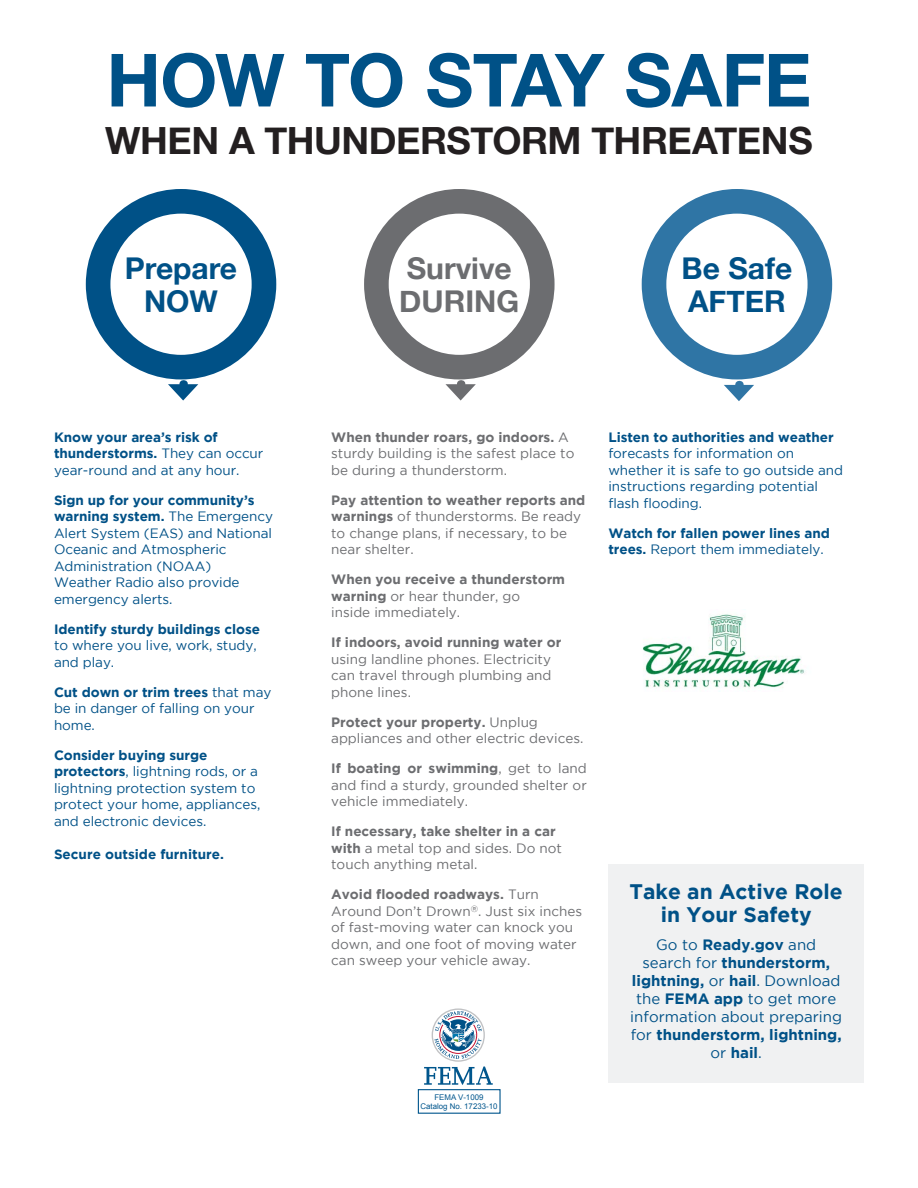
<style>
.page{position:relative;width:918px;height:1188px;background:#fff}
.page>*{position:absolute;margin:0;border:0;box-sizing:border-box;transform-origin:0 0}
.t1{font:700 73.5px "Helvetica Neue";letter-spacing:-.02em;color:#005187}
.t2{font:700 37.5px "Helvetica Neue";letter-spacing:-.01em;color:#231f20}
.t3{font:700 30px/33px "Helvetica Neue";color:#005187;text-align:center}
.t4{font:700 30px/33px "Helvetica Neue";color:#6c6d70}
.t5{font:700 21px/22.5px "Gotham";color:#005187;text-align:center}
.t6{font:15px/18px "Gotham";color:#005187;text-align:center}
.t7{font:13.5px/16.5px "Gotham";color:#6c6d70}
.t8{font:13.5px/16.5px "Gotham";letter-spacing:-.005em;color:#005187}
.t9{font:700 13.5px/16.5px "Gotham";letter-spacing:-.005em;color:#005187}
.t10{font:700 13.5px/16.5px "Gotham";color:#6c6d70}
.t11{font:7.8px "Arial";color:#00568d}
.s1{font-weight:700}
.s2{font-weight:400}
</style>
<div class="page">
<div style="left:608px;top:864px;width:256px;height:219px;background:#f0f1f2"></div>
<div style="left:86px;top:189px;width:190px;height:190px;background:#005187;border-radius:50%"></div>
<div style="left:110px;top:214px;width:142px;height:141px;background:#fff;border-radius:50%"></div>
<svg style="left:168px;top:380px;width:30px;height:21px"></svg>
<div style="left:364px;top:189px;width:191px;height:190px;background:#6c6d70;border-radius:50%"></div>
<div style="left:389px;top:214px;width:141px;height:141px;background:#fff;border-radius:50%"></div>
<svg style="left:445px;top:380px;width:31px;height:21px"></svg>
<svg style="left:724px;top:381px;width:30px;height:20px"></svg>
<div style="left:642px;top:189px;width:190px;height:190px;background:#2f75a5;border-radius:50%"></div>
<div style="left:666px;top:214px;width:142px;height:141px;background:#fff;border-radius:50%"></div>
<div style="left:417px;top:1089px;width:83px;height:24px;border:1px solid #fff"></div>
<svg style="left:432px;top:1009px;width:52px;height:52px"></svg>
<div style="left:432px;top:1008px;width:53px;height:54px;border:1px solid #c1c2c4;border-radius:50%"></div>
<svg style="left:435px;top:1011px;width:47px;height:48px"></svg>
<div style="left:418px;top:1090px;width:82px;height:23px;background:#fff"></div>
<div style="left:418px;top:1089px;width:83px;height:25px;border:1px solid #00568d"></div>
<svg style="left:424px;top:1066px;width:69px;height:19px"></svg>
<img style="left:643px;top:614px;width:162px;height:78px">
<h2 class="t1" style="left:106px;top:23px;width:707px">HOW TO STAY SAFE</h2>
<h2 class="t2" style="left:105px;top:112px;width:709px">WHEN A THUNDERSTORM THREATENS</h2>
<h3 class="t3" style="left:125px;top:252px;width:114px">Prepare<br>NOW</h3>
<p class="t8" style="left:54px;top:429px;width:211px"><span class="s1">Know your area’s risk of thunderstorms.</span> They can occur year-round and at any hour.</p>
<p class="t8" style="left:54px;top:492px;width:221px"><span class="s1">Sign up for your community’s warning system.</span> The Emergency<br>Alert System (EAS) and National<br>Oceanic and Atmospheric<br>Administration (NOAA)<br>Weather Radio also provide emergency alerts.</p>
<p class="t8" style="left:54px;top:621px;width:208px"><span class="s1">Identify sturdy buildings close </span>to where you live, work, study, and play.</p>
<p class="t8" style="left:54px;top:684px;width:219px"><span class="s1">Cut down or trim trees</span> that may be in danger of falling on your home.</p>
<p class="t8" style="left:54px;top:747px;width:208px"><span class="s1">Consider buying surge protectors</span>, lightning rods, or a lightning protection system to protect your home, appliances, and electronic devices.</p>
<p class="t9" style="left:54px;top:845px;width:171px">Secure outside furniture.</p>
<h3 class="t4" style="left:399px;top:252px;width:121px">Survive<br>DURING</h3>
<h3 class="t3" style="left:682px;top:252px;width:112px;text-align:left">Be Safe<br>AFTER</h3>
<p class="t7" style="left:331px;top:429px;width:245px"><span class="s1">When thunder roars, go indoors.</span> A sturdy building is the safest place to be during a thunderstorm.</p>
<p class="t7" style="left:331px;top:492px;width:256px"><span class="s1">Pay attention to weather reports and warnings</span> of thunderstorms. Be ready to change plans, if necessary, to be near shelter.</p>
<p class="t10" style="left:331px;top:571px;width:235px">When you receive a thunderstorm warning <span class="s2">or hear thunder, go<br>inside immediately.</span></p>
<p class="t7" style="left:331px;top:634px;width:232px"><span class="s1">If indoors, avoid running water or </span>using landline phones. Electricity can travel through plumbing and phone lines.</p>
<p class="t7" style="left:331px;top:714px;width:254px"><span class="s1">Protect your property.</span> Unplug appliances and other electric devices.</p>
<p class="t7" style="left:331px;top:760px;width:257px;text-align:justify"><span class="s1">If boating or swimming</span>, get to land and find a sturdy, grounded shelter or vehicle immediately.</p>
<p class="t7" style="left:331px;top:823px;width:232px"><span class="s1">If necessary, take shelter in a car with</span> a metal top and sides. Do not touch anything metal.</p>
<p class="t7" style="left:331px;top:886px;width:253px"><span class="s1">Avoid flooded roadways.</span> Turn<br>Around Don’t Drown<sup>®</sup>. Just six inches of fast-moving water can knock you down, and one foot of moving water can sweep your vehicle away.</p>
<p class="t11" style="left:434px;top:1092px;width:51px">FEMA V-1009</p>
<p class="t11" style="left:420px;top:1101px;width:79px">Catalog No. 17233-10</p>
<p class="t8" style="left:608px;top:428px;width:236px"><span class="s1">Listen to authorities and weather </span>forecasts for information on whether it is safe to go outside and instructions regarding potential flash flooding.</p>
<p class="t9" style="left:608px;top:524px;width:223px">Watch for fallen power lines and trees. <span class="s2">Report them immediately.</span></p>
<p class="t5" style="left:630px;top:880px;width:215px">Take an Active Role in Your Safety</p>
<p class="t6" style="left:630px;top:935px;width:213px">Go to <span class="s1">Ready.gov</span> and search for <span class="s1">thunderstorm, lightning,</span> or <span class="s1">hail</span>. Download the <span class="s1">FEMA app</span> to get more information about preparing for <span class="s1">thunderstorm, lightning, </span>or <span class="s1">hail</span>.</p>
</div>
